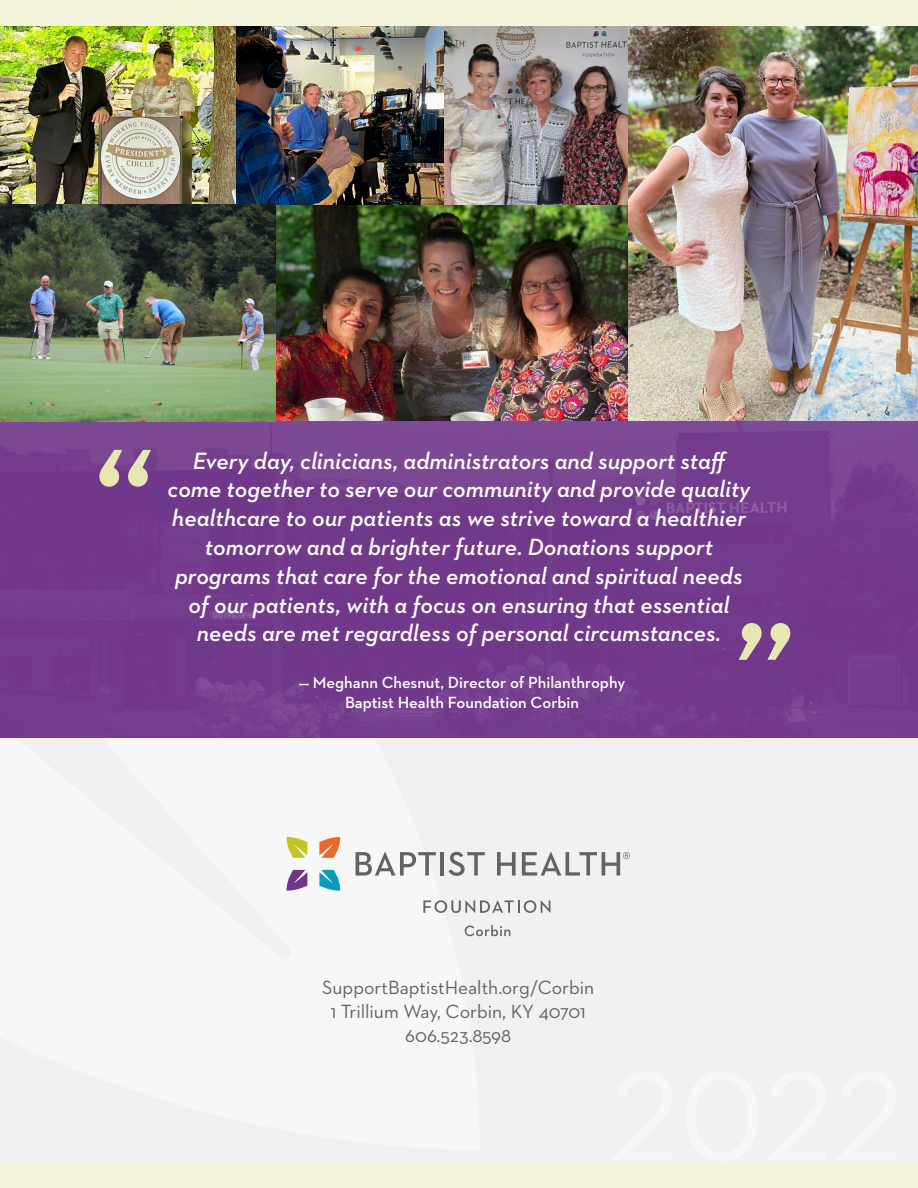
<style>
.page{position:relative;width:918px;height:1188px;background:#f0f1f2}
.page>*{position:absolute;margin:0;border:0;box-sizing:border-box;transform-origin:0 0}
.t1{font:italic 600 24px/28.8px "Neutraface 2 Text";color:#fff;text-align:center}
.t2{font:19.5px "Neutraface 2 Text";color:#636366}
.t3{font:600 16.5px/19.5px "Neutraface 2 Text";color:#fff;text-align:center}
</style>
<div class="page">
<div style="left:0;top:1164px;width:918px;height:24px;background:#f4f4db"></div>
<div style="left:0;top:0;width:918px;height:26px;background:#f4f4db"></div>
<svg style="left:356px;top:852px;width:80px;height:24px"></svg>
<hr style="left:441px;top:852px;width:3px;height:24px;background:#636366">
<svg style="left:449px;top:852px;width:36px;height:24px"></svg>
<svg style="left:497px;top:852px;width:19px;height:24px"></svg>
<svg style="left:522px;top:852px;width:108px;height:24px"></svg>
<svg style="left:465px;top:925px;width:45px;height:11px"></svg>
<svg style="left:423px;top:900px;width:127px;height:13px"></svg>
<svg style="left:319px;top:870px;width:21px;height:21px"></svg>
<svg style="left:287px;top:837px;width:20px;height:21px"></svg>
<svg style="left:319px;top:837px;width:21px;height:21px"></svg>
<svg style="left:287px;top:870px;width:20px;height:21px"></svg>
<img style="left:0;top:26px;width:918px;height:395px">
<div style="left:0;top:421px;width:918px;height:317px;background:linear-gradient(to right,#733c8d,#743d8d)"></div>
<svg style="left:739px;top:623px;width:51px;height:37px"></svg>
<svg style="left:99px;top:450px;width:52px;height:37px"></svg>
<p class="t1" style="left:168px;top:446px;width:584px">Every day, clinicians, administrators and support staff come together to serve our community and provide quality healthcare to our patients as we strive toward a healthier tomorrow and a brighter future. Donations support programs that care for the emotional and spiritual needs of our patients, with a focus on ensuring that essential needs are met regardless of personal circumstances.</p>
<p class="t3" style="left:299px;top:673px;width:328px">— Meghann Chesnut, Director of Philanthrophy<br>Baptist Health Foundation Corbin</p>
<p class="t2" style="left:322px;top:975px;width:273px">SupportBaptistHealth.org/Corbin</p>
<p class="t2" style="left:331px;top:999px;width:256px">1 Trillium Way, Corbin, KY 40701</p>
<p class="t2" style="left:405px;top:1023px;width:108px">606.523.8598</p>
</div>
